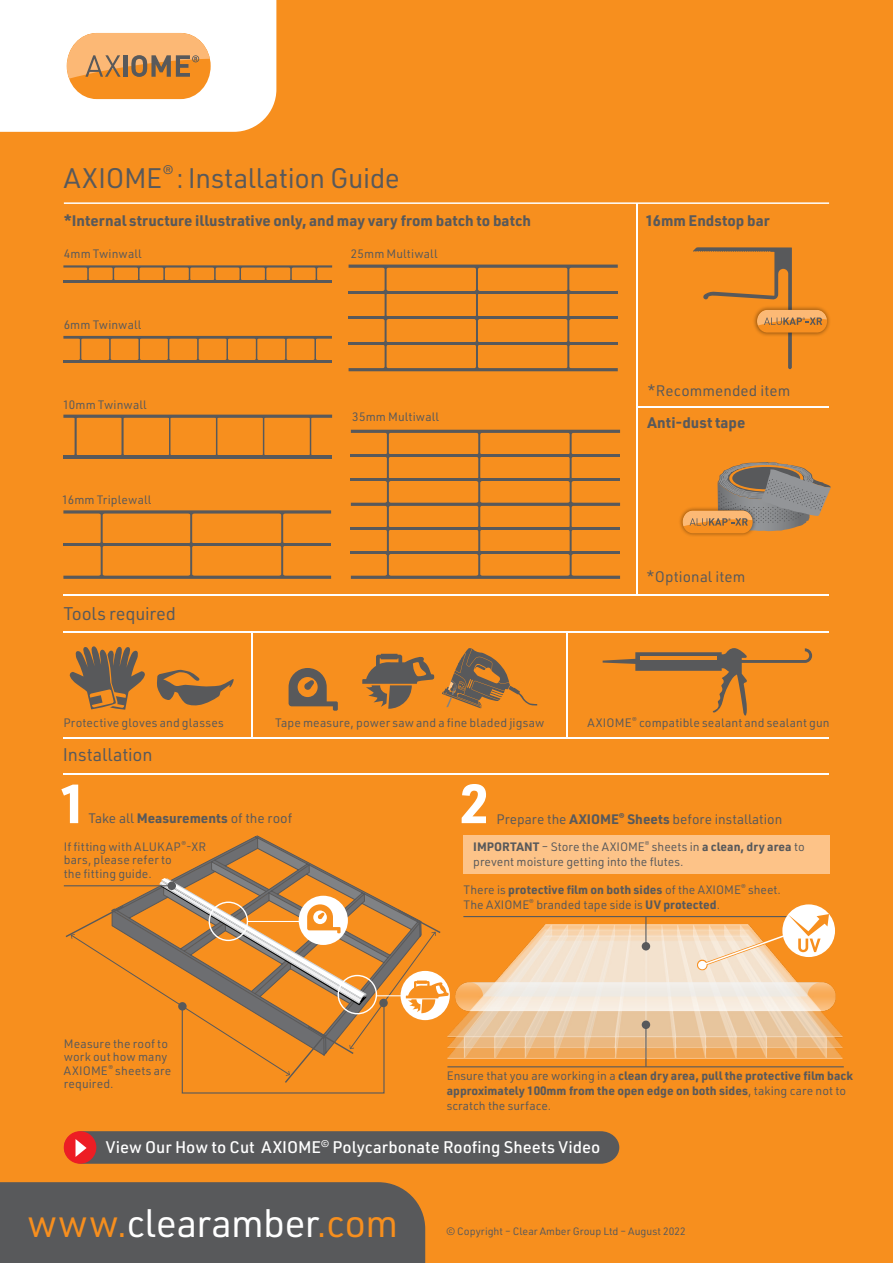
<style>
.page{position:relative;width:893px;height:1263px;background:#fff}
.page>*{position:absolute;margin:0;border:0;box-sizing:border-box;transform-origin:0 0}
.t1{font:700 54px "URWDIN";color:#fff}
.t2{font:39px "URWDIN";letter-spacing:-.005em;color:#fff}
.t3{font:27.75px "URWDIN";letter-spacing:-.015em;color:#58595b}
.t4{font:18px "URWDIN";letter-spacing:-.01em;color:#58595b}
.t5{font:500 16.5px "URWDIN";color:#fff}
.t6{font:700 15px "URWDIN";letter-spacing:.005em;color:#58595b}
.t7{font:15px "URWDIN";letter-spacing:.005em;color:#58595b}
.t8{font:13.5px "URWDIN";color:#58595b}
.t9{font:12px/13.5px "URWDIN";letter-spacing:.01em;color:#58595b}
.t10{font:700 12px/15px "URWDIN";color:#58595b}
.t11{font:10.5px "URWDIN";color:#58595b}
.s1{font-weight:700}
.s2{font-weight:400}
.s3{color:#f78f1e}
</style>
<div class="page">
<img style="left:0;top:0;width:893px;height:1263px">
<svg style="left:64px;top:1131px;width:555px;height:33px;background:#635858"></svg>
<h3 class="t3" style="left:64px;top:160px;width:338px">AXIOME<sup>®</sup> : Installation Guide</h3>
<p class="t6" style="left:64px;top:210px;width:469px">*Internal structure illustrative only, and may vary from batch to batch</p>
<p class="t9" style="left:64px;top:247px;width:79px">4mm Twinwall</p>
<p class="t9" style="left:64px;top:317px;width:79px">6mm Twinwall</p>
<p class="t9" style="left:63px;top:397px;width:85px">10mm Twinwall</p>
<p class="t9" style="left:62px;top:492px;width:91px">16mm Triplewall</p>
<h3 class="t4" style="left:63px;top:601px;width:114px">Tools required</h3>
<p class="t9" style="left:351px;top:247px;width:88px">25mm Multiwall</p>
<p class="t9" style="left:352px;top:410px;width:88px">35mm Multiwall</p>
<p class="t6" style="left:645px;top:210px;width:126px">16mm Endstop bar</p>
<p class="t7" style="left:647px;top:381px;width:144px">*Recommended item</p>
<p class="t6" style="left:647px;top:413px;width:99px">Anti-dust tape</p>
<p class="t7" style="left:646px;top:567px;width:100px">*Optional item</p>
<p class="t9" style="left:63px;top:716px;width:162px">Protective gloves and glasses</p>
<h3 class="t4" style="left:63px;top:743px;width:91px">Installation</h3>
<p class="t9" style="left:275px;top:716px;width:271px">Tape measure, power saw and a fine bladed jigsaw</p>
<p class="t9" style="left:587px;top:716px;width:244px">AXIOME<sup>®</sup> compatible sealant and sealant gun</p>
<h1 class="t1" style="left:460px;top:767px;width:31px">2</h1>
<p class="t9" style="left:473px;top:839px;width:333px;line-height:15px"><span class="s1">IMPORTANT</span> – Store the AXIOME<sup>®</sup> sheets in <span class="s1">a clean, dry area</span> to prevent moisture getting into the flutes.</p>
<h1 class="t1" style="left:59px;top:767px;width:31px">1</h1>
<p class="t8" style="left:88px;top:809px;width:205px">Take all <span class="s1">Measurements</span> of the roof</p>
<p class="t8" style="left:497px;top:810px;width:287px">Prepare the <span class="s1">AXIOME</span><sup>®</sup> <span class="s1">Sheets</span> before installation</p>
<p class="t9" style="left:64px;top:839px;width:144px">If fitting with ALUKAP<sup>®</sup>-XR bars, please refer to<br>the fitting guide.</p>
<p class="t9" style="left:64px;top:1036px;width:109px">Measure the roof to work out how many<br>AXIOME<sup>®</sup> sheets are required.</p>
<p class="t9" style="left:463px;top:881px;width:319px;line-height:15px">There is <span class="s1">protective film on both sides</span> of the AXIOME<sup>®</sup> sheet.<br>The AXIOME<sup>®</sup> branded tape side is <span class="s1">UV protected</span>.</p>
<p class="t10" style="left:447px;top:1068px;width:408px"><span class="s2">Ensure that you are working in a</span> clean dry area, pull the protective film back approximately 100mm from the open edge on both sides<span class="s2">, taking care not to scratch the surface.</span></p>
<h3 class="t5" style="left:106px;top:1136px;width:496px">View Our How to Cut AXIOME<sup>©</sup> Polycarbonate Roofing Sheets Video</h3>
<h2 class="t2" style="left:27px;top:1197px;width:373px"><span class="s3">www.</span>clearamber<span class="s3">.com</span></h2>
<p class="t11" style="left:446px;top:1225px;width:241px">© Copyright – Clear Amber Group Ltd – August 2022</p>
</div>
